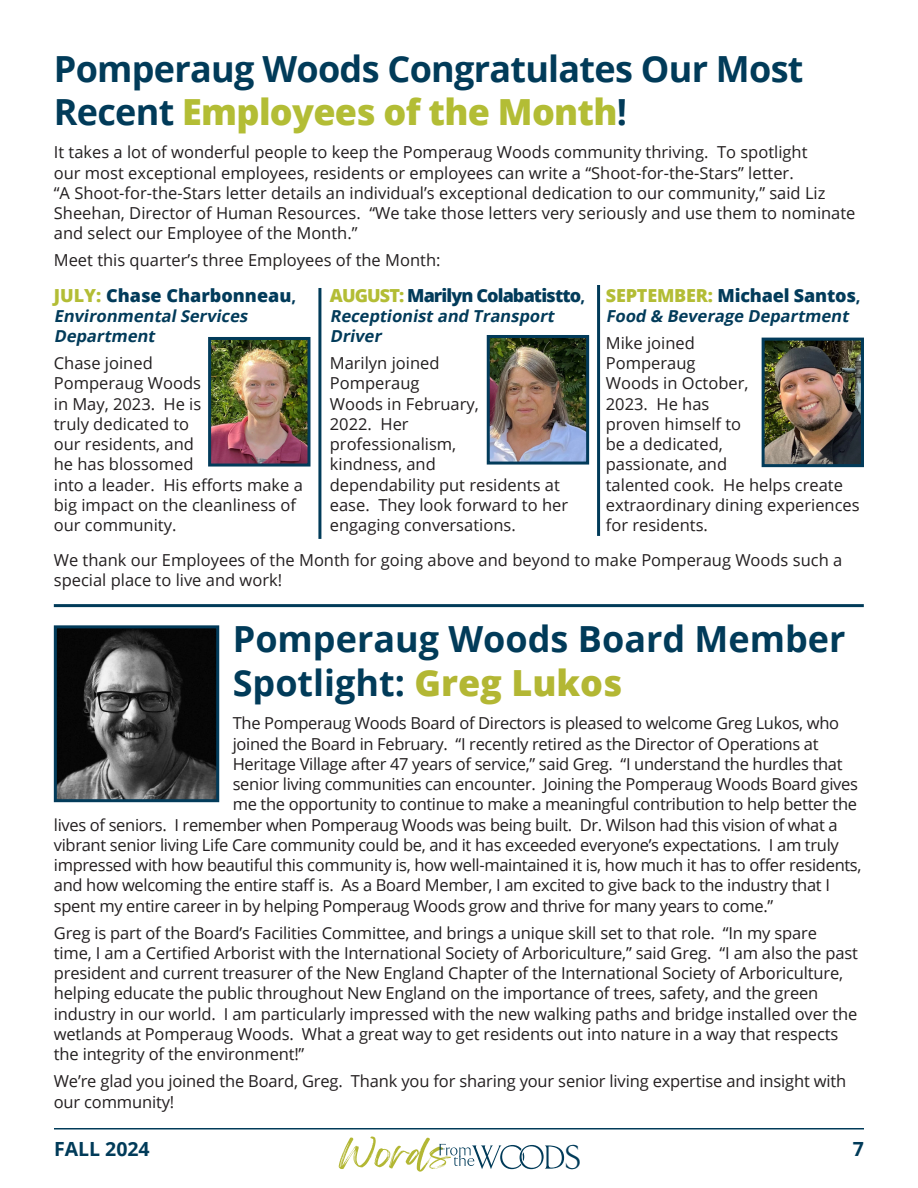
<style>
.page{position:relative;width:918px;height:1188px;background:#fff}
.page>*{position:absolute;margin:0;border:0;box-sizing:border-box;transform-origin:0 0}
.t1{font:700 36px/43.2px "Open Sans";letter-spacing:-.01em;color:#013b59}
.t2{font:300 35.25px "Arrow";color:#013b59}
.t3{font:700 19.5px "Open Sans";color:#013b59}
.t4{font:800 18px "Open Sans";letter-spacing:-.01em;color:#023b5a}
.t5{font:800 18px "Open Sans";letter-spacing:-.05em;color:#023b5a}
.t6{font:16.5px/20.2px "Open Sans";letter-spacing:-.01em;color:#231f20}
.t7{font:italic 700 16.5px/20.2px "Open Sans";color:#023b5a}
.s1{font-weight:800;color:#b3bd35}
.s2{color:#b3bd35}
.s3{font-weight:700;font-size:16.5px}
.s4{font-weight:800;color:#b3b734}
</style>
<div class="page">
<svg style="left:339px;top:1137px;width:225px;height:35px"></svg>
<hr style="left:54px;top:1128px;width:810px;height:2px;background:#013b59">
<hr style="left:54px;top:604px;width:810px;height:3px;background:#013b59">
<img style="left:212px;top:341px;width:94px;height:122px">
<div style="left:208px;top:337px;width:102px;height:130px;border:3px solid #023b5a"></div>
<img style="left:491px;top:339px;width:94px;height:122px">
<div style="left:487px;top:335px;width:102px;height:130px;border:3px solid #023b5a"></div>
<img style="left:766px;top:342px;width:94px;height:121px">
<div style="left:762px;top:338px;width:102px;height:129px;border:3px solid #023b5a"></div>
<hr style="left:318px;top:288px;width:3px;height:251px;background:#013b59">
<hr style="left:597px;top:285px;width:3px;height:251px;background:#013b59">
<img style="left:58px;top:629px;width:157px;height:169px">
<div style="left:54px;top:625px;width:165px;height:177px;border:3px solid #023b5a"></div>
<p class="t1" style="left:54px;top:46px;width:751px">Pomperaug Woods Congratulates Our Most<br>Recent <span class="s1">Employees of the Month</span>!</p>
<p class="t6" style="left:54px;top:142px;width:803px">It takes a lot of wonderful people to keep the Pomperaug Woods community thriving. To spotlight<br>our most exceptional employees, residents or employees can write a “Shoot-for-the-Stars” letter.<br>“A Shoot-for-the-Stars letter details an individual’s exceptional dedication to our community,” said Liz Sheehan, Director of Human Resources. “We take those letters very seriously and use them to nominate and select our Employee of the Month.”</p>
<p class="t6" style="left:54px;top:250px;width:388px">Meet this quarter’s three Employees of the Month:</p>
<p class="t4" style="left:54px;top:281px;width:244px"><span class="s2">JULY:</span> Chase Charbonneau<span class="s3">,</span></p>
<p class="t7" style="left:54px;top:305px;width:199px">EnvironmentalServices<br>Department</p>
<p class="t6" style="left:54px;top:353px;width:251px">Chase joined<br>Pomperaug Woods<br>in May, 2023. He is<br>truly dedicated to<br>our residents, and<br>he has blossomed<br>into a leader. His efforts make a big impact on the cleanliness of our community.</p>
<p class="t4" style="left:606px;top:281px;width:256px"><span class="s2">SEPTEMBER:</span> Michael Santos<span class="s3">,</span></p>
<p class="t7" style="left:606px;top:305px;width:248px">Food &amp; Beverage Department</p>
<p class="t6" style="left:606px;top:332px;width:255px">Mike joined<br>Pomperaug<br>Woods in October,<br>2023. He has<br>proven himself to<br>be a dedicated,<br>passionate, and<br>talented cook. He helps create extraordinary dining experiences for residents.</p>
<p class="t6" style="left:54px;top:549px;width:790px">We thank our Employees of the Month for going above and beyond to make Pomperaug Woods such a special place to live and work!</p>
<p class="t1" style="left:233px;top:617px;width:614px">Pomperaug Woods Board Member<br>Spotlight: <span class="s4">Greg Lukos</span></p>
<p class="t6" style="left:233px;top:713px;width:608px">The Pomperaug Woods Board of Directors is pleased to welcome Greg Lukos, who</p>
<p class="t6" style="left:233px;top:733px;width:587px">joined the Board in February. “I recently retired as the Director of Operations at</p>
<p class="t6" style="left:233px;top:753px;width:611px">Heritage Village after 47 years of service,” said Greg. “I understand the hurdles that</p>
<p class="t6" style="left:233px;top:774px;width:627px">senior living communities can encounter. Joining the Pomperaug Woods Board gives</p>
<p class="t6" style="left:233px;top:794px;width:626px">me the opportunity to continue to make a meaningful contribution to help better the</p>
<p class="t6" style="left:54px;top:814px;width:785px">lives of seniors. I remember when Pomperaug Woods was being built. Dr. Wilson had this vision of what a</p>
<p class="t6" style="left:54px;top:834px;width:787px">vibrant senior living Life Care community could be, and it has exceeded everyone’s expectations. I am truly</p>
<p class="t6" style="left:54px;top:855px;width:809px">impressed with how beautiful this community is, how well-maintained it is, how much it has to offer residents,</p>
<p class="t6" style="left:54px;top:875px;width:778px">and how welcoming the entire staff is. As a Board Member, I am excited to give back to the industry that I</p>
<p class="t6" style="left:54px;top:895px;width:721px">spent my entire career in by helping Pomperaug Woods grow and thrive for many years to come.”</p>
<p class="t6" style="left:54px;top:922px;width:806px">Greg is part of the Board’s Facilities Committee, and brings a unique skill set to that role. “In my spare time, I am a Certified Arborist with the International Society of Arboriculture,” said Greg. “I am also the past president and current treasurer of the New England Chapter of the International Society of Arboriculture, helping educate the public throughout New England on the importance of trees, safety, and the green industry in our world. I am particularly impressed with the new walking paths and bridge installed over the wetlands at Pomperaug Woods. What a great way to get residents out into nature in a way that respects the integrity of the environment!”</p>
<p class="t6" style="left:54px;top:1070px;width:794px;line-height:21px">We’re glad you joined the Board, Greg. Thank you for sharing your senior living expertise and insight with our community!</p>
<p class="t5" style="left:330px;top:281px;width:257px"><span class="s2">AUGUST:</span> Marilyn Colabatistto<span class="s3">,</span></p>
<p class="t7" style="left:330px;top:305px;width:230px">Receptionistand Transport<br>Driver</p>
<p class="t6" style="left:330px;top:353px;width:240px">Marilyn joined<br>Pomperaug<br>Woods in February,<br>2022. Her<br>professionalism,<br>kindness, and<br>dependability put residents at ease. They look forward to her engaging conversations.</p>
<p class="t3" style="left:54px;top:1136px;width:97px">FALL 2024</p>
<p class="t3" style="left:853px;top:1136px;width:13px">7</p>
<p class="t2" style="left:566px;top:1139px;width:18px">S</p>
</div>
